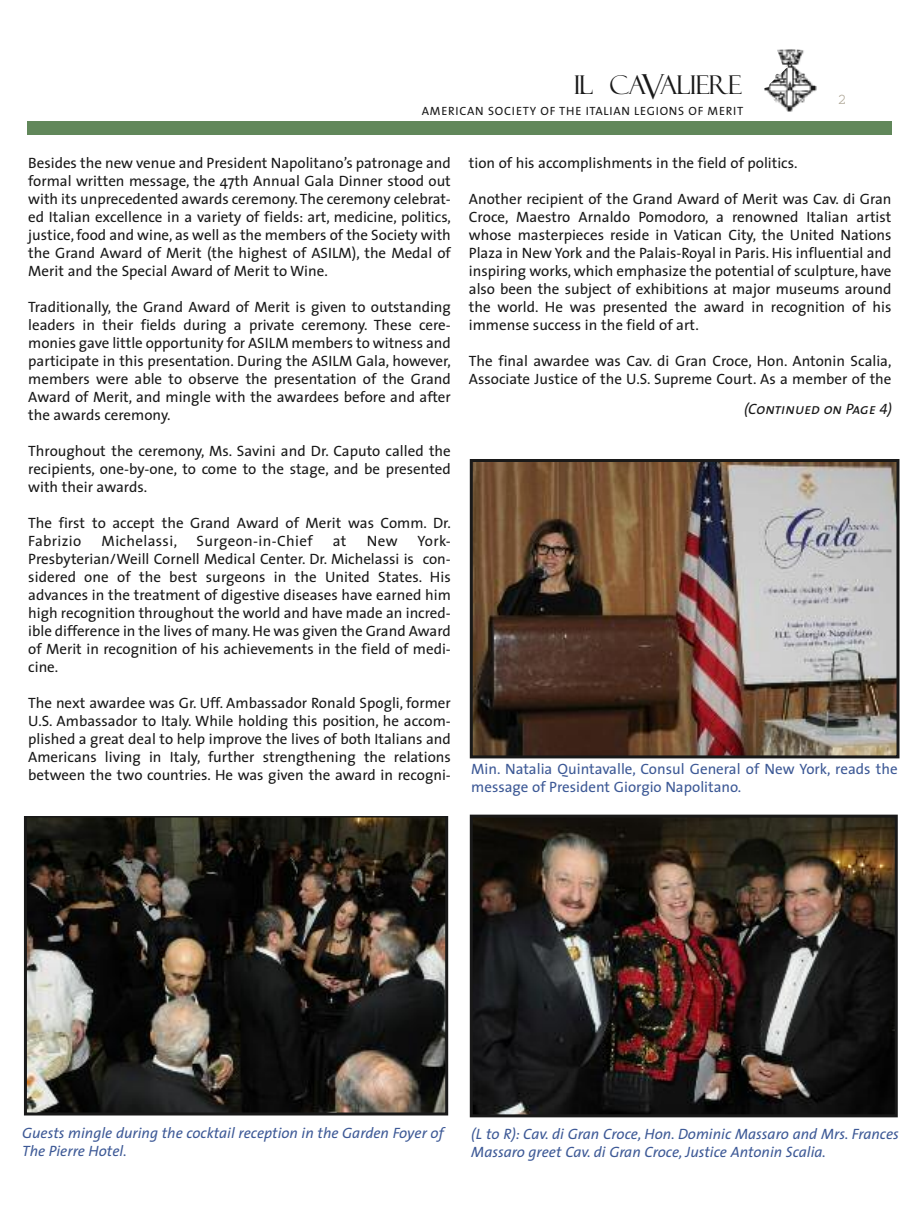
<style>
.page{position:relative;width:918px;height:1215px;background:#fff}
.page>*{position:absolute;margin:0;border:0;box-sizing:border-box;transform-origin:0 0}
.t1{font:25.8px "Felix Titling";letter-spacing:-.04em;color:#191919}
.t2{font:15px/18px "The Sans";color:#191919;text-align:justify}
.t3{font:italic 15px/18px "The Sans";color:#3d5996}
.t4{font:15px/18px "The Sans";color:#3d5996}
.t5{font:15px "The Sans";letter-spacing:.025em;color:#191919}
.t6{font:italic 15px "The Sans Caps";color:#191919}
.t7{font:15px "Courier";color:#b0a898}
.t8{font:12px "The Sans";letter-spacing:.06em;color:#191919}
.s1{font-size:34.5px}
</style>
<div class="page">
<div style="left:27px;top:122px;width:864px;height:13px;background:#61875a"></div>
<img style="left:764px;top:49px;width:53px;height:63px">
<img style="left:474px;top:819px;width:420px;height:294px">
<div style="left:470px;top:815px;width:428px;height:302px;border:3px solid #191919"></div>
<img style="left:28px;top:819px;width:416px;height:293px">
<div style="left:24px;top:815px;width:424px;height:301px;border:3px solid #191919"></div>
<img style="left:474px;top:463px;width:422px;height:291px">
<div style="left:470px;top:459px;width:430px;height:299px;border:3px solid #191919"></div>
<h1 class="t1" style="left:574px;top:76px;width:170px">IL CA<span class="s1">V</span>ALIERE</h1>
<p class="t8" style="left:422px;top:106px;width:323px">AMERICAN SOCIETY OF THE ITALIAN LEGIONS OF MERIT</p>
<p class="t7" style="left:838px;top:94px;width:10px">2</p>
<p class="t2" style="left:28px;top:155px;width:424px">Besides the new venue and President Napolitano’s patronage and formal written message, the 47th Annual Gala Dinner stood out with its unprecedented awards ceremony.The ceremony celebrat&shy;ed Italian excellence in a variety of fields: art, medicine, politics, justice, food and wine, as well as the members of the Society with the Grand Award of Merit (the highest of ASILM), the Medal of Merit and the Special Award of Merit to Wine.</p>
<p class="t2" style="left:28px;top:299px;width:424px">Traditionally, the Grand Award of Merit is given to outstanding leaders in their fields during a private ceremony. These cere&shy;monies gave little opportunity for ASILM members to witness and participate in this presentation. During the ASILM Gala, however, members were able to observe the presentation of the Grand Award of Merit, and mingle with the awardees before and after the awards ceremony.</p>
<p class="t2" style="left:28px;top:443px;width:424px">Throughout the ceremony, Ms. Savini and Dr. Caputo called the recipients, one-by-one, to come to the stage, and be presented with their awards.</p>
<p class="t2" style="left:28px;top:515px;width:424px">The first to accept the Grand Award of Merit was Comm. Dr.<br>Fabrizio</p>
<p class="t5" style="left:102px;top:535px;width:77px">Michelassi,</p>
<p class="t5" style="left:197px;top:535px;width:118px">Surgeon-in-Chief</p>
<p class="t2" style="left:333px;top:533px;width:15px">at</p>
<p class="t2" style="left:367px;top:533px;width:32px">New</p>
<p class="t2" style="left:28px;top:533px;width:424px;text-indent:389px">York-Presbyterian/Weill Cornell Medical Center. Dr. Michelassi is con&shy;sidered one of the best surgeons in the United States. His advances in the treatment of digestive diseases have earned him high recognition throughout the world and have made an incred&shy;ible difference in the lives of many.He was given the Grand Award of Merit in recognition of his achievements in the field of medi&shy;cine.</p>
<p class="t2" style="left:28px;top:695px;width:424px">The next awardee was Gr. Uff. Ambassador Ronald Spogli, former U.S. Ambassador to Italy. While holding this position, he accom&shy;plished a great deal to help improve the lives of both Italians and Americans living in Italy, further strengthening the relations between the two countries. He was given the award in recogni-</p>
<p class="t2" style="left:469px;top:155px;width:330px">tion of his accomplishments in the field of politics.</p>
<p class="t2" style="left:469px;top:191px;width:424px">Another recipient of the Grand Award of Merit was Cav. di Gran Croce, Maestro Arnaldo Pomodoro, a renowned Italian artist whose masterpieces reside in Vatican City, the United Nations Plaza in New York and the Palais-Royal in Paris. His influential and inspiring works, which emphasize the potential of sculpture, have also been the subject of exhibitions at major museums around the world. He was presented the award in recognition of his immense success in the field of art.</p>
<p class="t2" style="left:469px;top:353px;width:424px">The final awardee was Cav. di Gran Croce, Hon. Antonin Scalia,<br>Associate Justice of the U.S. Supreme Court. As a member of the</p>
<p class="t6" style="left:744px;top:404px;width:149px">(Continued on Page 4)</p>
<p class="t4" style="left:471px;top:762px;width:428px">Min. Natalia Quintavalle, Consul General of New York, reads the message of President Giorgio Napolitano.</p>
<p class="t3" style="left:22px;top:1125px;width:423px">Guests mingle during the cocktail reception in the Garden Foyer of<br>The Pierre Hotel.</p>
<p class="t3" style="left:471px;top:1126px;width:429px">(L to R): Cav. di Gran Croce, Hon. Dominic Massaro and Mrs. Frances<br>Massaro greet Cav. di Gran Croce, Justice Antonin Scalia.</p>
</div>
